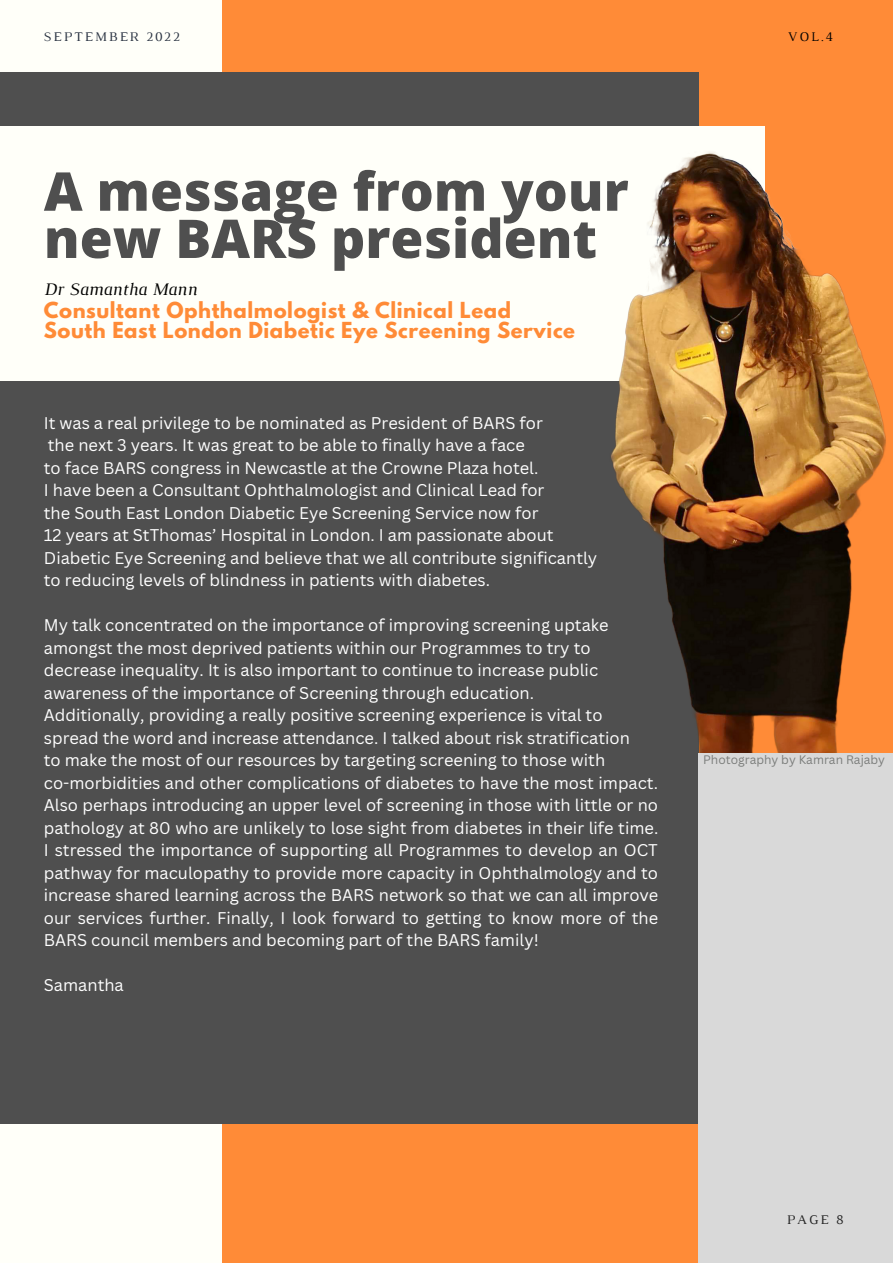
<style>
.page{position:relative;width:893px;height:1264px;background:#fff}
.page>*{position:absolute;margin:0;border:0;box-sizing:border-box;transform-origin:0 0}
.t1{font:800 53.4px/47.2px "Open Sans";color:#4f4f4f}
.t2{font:700 19.5px/19.4px "League Spartan";letter-spacing:.03em;color:#ff8b37}
.t3{font:italic 18px "Luthier";color:#000}
.t4{font:16.5px/22.5px "Canva Sans";color:#fff}
.t5{font:13.5px "Luthier";letter-spacing:.14em;color:#293241}
.t6{font:13.5px "Luthier";color:#222}
.t7{font:13.5px "Luthier";color:#000}
.t8{font:12px "Canva Sans";color:#7b7d7b}
</style>
<div class="page">
<div style="left:0;top:0;width:892px;height:1262px;background:#fffff9"></div>
<div style="left:222px;top:0;width:670px;height:1262px;background:#ff8b37"></div>
<div style="left:0;top:72px;width:698px;height:1051px;background:#4f4f4f"></div>
<div style="left:0;top:127px;width:764px;height:254px;background:#fffff9"></div>
<img style="left:566px;top:100px;width:320px;height:653px">
<div style="left:698px;top:753px;width:194px;height:509px;background:#d9d9d9"></div>
<p class="t5" style="left:44px;top:32px;width:138px">SEPTEMBER 2022</p>
<p class="t7" style="left:787px;top:32px;width:47px">VOL.4</p>
<h1 class="t1" style="left:44px;top:166px;width:586px">A message from your new BARS president</h1>
<p class="t3" style="left:44px;top:283px;width:154px">Dr Samantha Mann</p>
<p class="t2" style="left:44px;top:303px;width:532px">Consultant Ophthalmologist &amp; Clinical Lead<br>South East London Diabetic Eye Screening Service</p>
<p class="t4" style="left:44px;top:411px;width:555px">It was a real privilege to be nominated as President of BARS for<br>the next 3 years. It was great to be able to finally have a face<br>to face BARS congress in Newcastle at the Crowne Plaza hotel.<br>I have been a Consultant Ophthalmologist and Clinical Lead for<br>the South East London Diabetic Eye Screening Service now for<br>12 years at StThomas’ Hospital in London. I am passionate about Diabetic Eye Screening and believe that we all contribute significantly to reducing levels of blindness in patients with diabetes.</p>
<p class="t4" style="left:44px;top:613px;width:616px">My talk concentrated on the importance of improving screening uptake amongst the most deprived patients within our Programmes to try to decrease inequality. It is also important to continue to increase public awareness of the importance of Screening through education.<br>Additionally, providing a really positive screening experience is vital to spread the word and increase attendance. I talked about risk stratification<br>to make the most of our resources by targeting screening to those with co-morbidities and other complications of diabetes to have the most impact.<br>Also perhaps introducing an upper level of screening in those with little or no pathology at 80 who are unlikely to lose sight from diabetes in their life time.<br>I stressed the importance of supporting all Programmes to develop an OCT pathway for maculopathy to provide more capacity in Ophthalmology and to increase shared learning across the BARS network so that we can all improve our services further. Finally, I look forward to getting to know more of the BARS council members and becoming part of the BARS family!</p>
<p class="t4" style="left:44px;top:973px;width:81px">Samantha</p>
<p class="t8" style="left:703px;top:751px;width:183px">Photography by Kamran Rajaby</p>
<p class="t6" style="left:786px;top:1214px;width:58px">PAGE 8</p>
</div>
